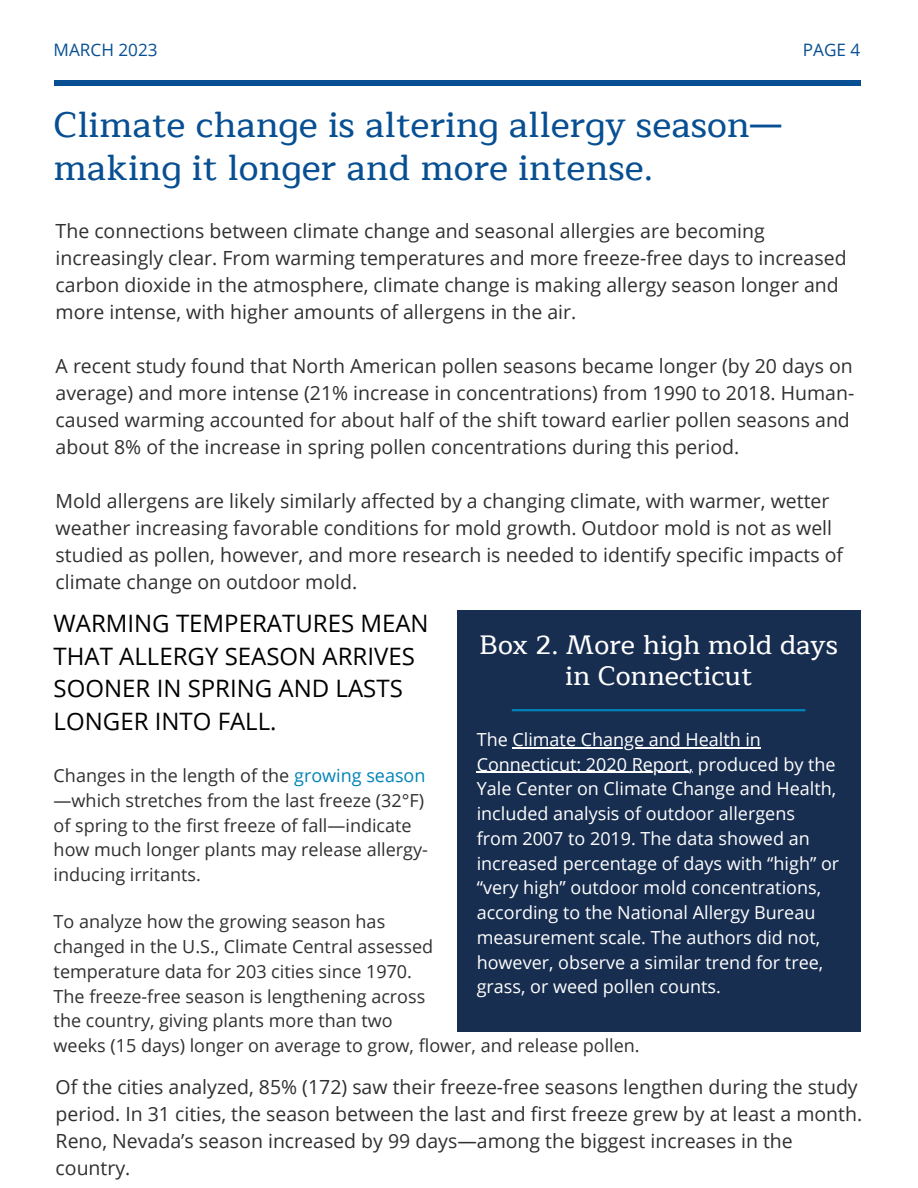
<style>
.page{position:relative;width:918px;height:1188px;background:#fff}
.page>*{position:absolute;margin:0;border:0;box-sizing:border-box;transform-origin:0 0}
.t1{font:500 36px/42.8px "Maitree";color:#074f92}
.t2{font:500 27px/31.5px "Maitree";color:#fff;text-align:center}
.t3{font:24px/32.7px "Open Sans";color:#000}
.t4{font:19.5px/27px "Open Sans";color:#303030}
.t5{font:18px/24.8px "Open Sans";color:#303030}
.t6{font:18px/24.8px "Open Sans";color:#fff}
.t7{font:17.1px "Open Sans";color:#074f92}
.s1{color:#0083b7}
</style>
<div class="page">
<div style="left:54px;top:80px;width:806px;height:6px;background:#074f92"></div>
<div style="left:457px;top:610px;width:403px;height:421px;background:#182e51"></div>
<hr style="left:512px;top:747px;width:249px;height:1px;background:#fff">
<hr style="left:477px;top:772px;width:212px;height:1px;background:#fff">
<hr style="left:512px;top:709px;width:293px;height:2px;background:#0083b7">
<p class="t7" style="left:54px;top:37px;width:105px">MARCH 2023</p>
<p class="t7" style="left:803px;top:37px;width:59px">PAGE 4</p>
<h1 class="t1" style="left:54px;top:104px;width:730px">Climate change is altering allergy season— making it longer and more intense.</h1>
<p class="t4" style="left:56px;top:217px;width:792px">The connections between climate change and seasonal allergies are becoming increasingly clear. From warming temperatures and more freeze-free days to increased carbon dioxide in the atmosphere, climate change is making allergy season longer and more intense, with higher amounts of allergens in the air.</p>
<p class="t4" style="left:56px;top:352px;width:800px">A recent study found that North American pollen seasons became longer (by 20 days on average) and more intense (21% increase in concentrations) from 1990 to 2018. Human&shy;caused warming accounted for about half of the shift toward earlier pollen seasons and about 8% of the increase in spring pollen concentrations during this period.</p>
<p class="t4" style="left:56px;top:487px;width:789px">Mold allergens are likely similarly affected by a changing climate, with warmer, wetter weather increasing favorable conditions for mold growth. Outdoor mold is not as well studied as pollen, however, and more research is needed to identify specific impacts of climate change on outdoor mold.</p>
<p class="t3" style="left:54px;top:606px;width:377px">WARMING TEMPERATURES MEAN<br>THAT ALLERGY SEASON ARRIVES<br>SOONER IN SPRING AND LASTS<br>LONGER INTO FALL.</p>
<p class="t5" style="left:54px;top:763px;width:376px">Changes in the length of the <span class="s1">growing season </span>—which stretches from the last freeze (32°F) of spring to the first freeze of fall—indicate how much longer plants may release allergy&shy;inducing irritants.</p>
<p class="t5" style="left:54px;top:909px;width:381px">To analyze how the growing season has changed in the U.S., Climate Central assessed temperature data for 203 cities since 1970.<br>The freeze-free season is lengthening across the country, giving plants more than two</p>
<h2 class="t2" style="left:479px;top:629px;width:360px">Box 2. More high mold days in Connecticut</h2>
<p class="t6" style="left:477px;top:727px;width:364px">The Climate Change and Health in Connecticut: 2020 Report, produced by the Yale Center on Climate Change and Health, included analysis of outdoor allergens from 2007 to 2019. The data showed an increased percentage of days with “high” or “very high” outdoor mold concentrations, according to the National Allergy Bureau measurement scale. The authors did not, however, observe a similar trend for tree, grass, or weed pollen counts.</p>
<p class="t5" style="left:54px;top:1033px;width:588px">weeks (15 days) longer on average to grow, flower, and release pollen.</p>
<p class="t4" style="left:56px;top:1073px;width:808px">Of the cities analyzed, 85% (172) saw their freeze-free seasons lengthen during the study period. In 31 cities, the season between the last and first freeze grew by at least a month.<br>Reno, Nevada’s season increased by 99 days—among the biggest increases in the country.</p>
</div>
